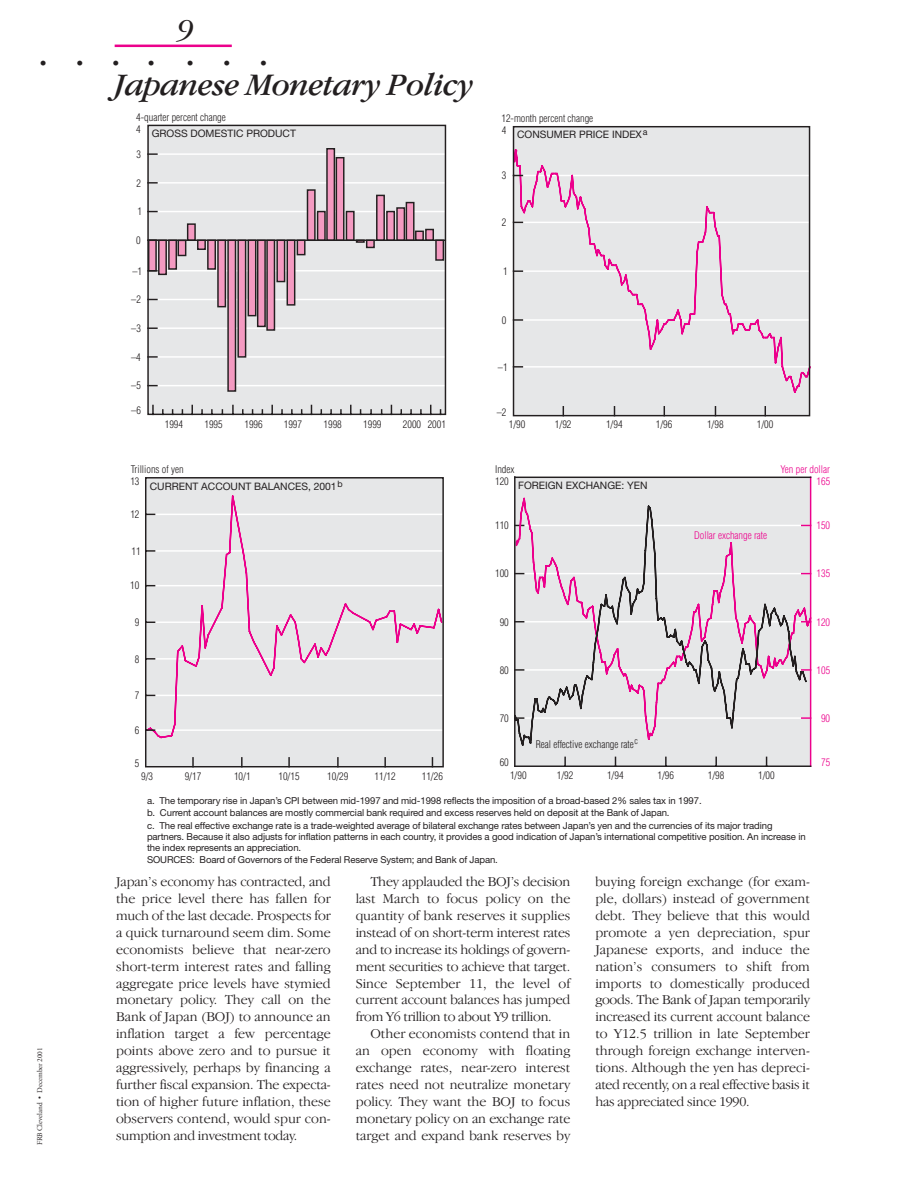
<style>
.page{position:relative;width:918px;height:1188px;background:#fff}
.page>*{position:absolute;margin:0;border:0;box-sizing:border-box;transform-origin:0 0}
.t1{font:italic 32.4px "Garamond IT Cby BT";letter-spacing:-.02em;color:#231f20}
.t2{font:italic 29.4px "Garamond IT Cby BT";color:#231f20}
.t3{font:17.7px "Adobe Garamond";color:#231f20}
.t4{font:300 13.95px/17px "Garamond IT Cby BT";letter-spacing:-.02em;color:#231f20;text-align:justify}
.t5{font:300 condensed 10.35px "Helvetica";color:#231f20}
.t6{font:10.35px "Helvetica Neue";color:#231f20}
.t7{font:300 condensed 10.35px "Helvetica";color:#ec008c}
.t8{font:9.6px/12.5px "Helvetica Neue";letter-spacing:-.01em;color:#231f20}
.t9{font:7.35px "Adobe Garamond";letter-spacing:-.005em;color:#231f20}
</style>
<div class="page">
<hr style="left:115px;top:45px;width:117px;height:2px;background:#ec008c">
<svg style="left:512px;top:126px;width:299px;height:291px;background:#e2dde2"></svg>
<svg style="left:145px;top:477px;width:299px;height:291px;background:#e2dee2"></svg>
<svg style="left:147px;top:124px;width:300px;height:292px;background:#d9d1d6"></svg>
<div style="left:515px;top:477px;width:296px;height:289px;background:#e6e7e8"></div>
<hr style="left:810px;top:477px;width:1px;height:289px;background:#ec008c">
<hr style="left:515px;top:766px;width:296px;height:1px;background:#231f20">
<svg style="left:564px;top:757px;width:2px;height:9px"></svg>
<svg style="left:665px;top:757px;width:2px;height:9px"></svg>
<svg style="left:715px;top:757px;width:2px;height:9px"></svg>
<svg style="left:522px;top:497px;width:290px;height:244px"></svg>
<svg style="left:516px;top:504px;width:292px;height:242px"></svg>
<hr style="left:514px;top:477px;width:2px;height:289px;background:#231f20">
<hr style="left:515px;top:477px;width:296px;height:1px;background:#231f20">
<h2 class="t2" style="left:178px;top:18px;width:17px">9</h2>
<p class="t3" style="left:40px;top:56px;width:45px">• •</p>
<p class="t3" style="left:112px;top:56px;width:44px">• •</p>
<p class="t3" style="left:187px;top:56px;width:45px">• •</p>
<p class="t3" style="left:260px;top:56px;width:8px">•</p>
<h1 class="t1" style="left:115px;top:72px;width:360px">Japanese Monetary Policy</h1>
<p class="t5" style="left:136px;top:113px;width:91px">4-quarter percent change</p>
<p class="t5" style="left:136px;top:125px;width:6px">4</p>
<p class="t5" style="left:136px;top:150px;width:6px">3</p>
<p class="t5" style="left:136px;top:179px;width:6px">2</p>
<p class="t5" style="left:138px;top:208px;width:6px">1</p>
<p class="t5" style="left:136px;top:236px;width:6px">0</p>
<p class="t5" style="left:132px;top:267px;width:11px">–1</p>
<p class="t5" style="left:131px;top:295px;width:11px">–2</p>
<p class="t5" style="left:131px;top:324px;width:11px">–3</p>
<p class="t5" style="left:131px;top:353px;width:11px">–4</p>
<p class="t5" style="left:131px;top:382px;width:11px">–5</p>
<p class="t5" style="left:131px;top:406px;width:11px">–6</p>
<p class="t6" style="left:152px;top:130px;width:146px">GROSS DOMESTIC PRODUCT</p>
<p class="t5" style="left:165px;top:420px;width:20px">1994</p>
<p class="t5" style="left:205px;top:420px;width:20px">1995</p>
<p class="t5" style="left:245px;top:420px;width:20px">1996</p>
<p class="t5" style="left:284px;top:420px;width:20px">1997</p>
<p class="t5" style="left:324px;top:420px;width:20px">1998</p>
<p class="t5" style="left:363px;top:420px;width:20px">1999</p>
<p class="t5" style="left:403px;top:420px;width:45px">2000 2001</p>
<p class="t5" style="left:131px;top:465px;width:54px">Trillions of yen</p>
<p class="t5" style="left:130px;top:478px;width:11px">13</p>
<p class="t5" style="left:130px;top:510px;width:11px">12</p>
<p class="t6" style="left:150px;top:483px;width:194px">CURRENT ACCOUNT BALANCES, 2001<sup>b</sup></p>
<p class="t5" style="left:132px;top:547px;width:11px">11</p>
<p class="t5" style="left:130px;top:582px;width:11px">10</p>
<p class="t5" style="left:135px;top:618px;width:6px">9</p>
<p class="t5" style="left:135px;top:655px;width:6px">8</p>
<p class="t5" style="left:135px;top:691px;width:6px">7</p>
<p class="t5" style="left:135px;top:726px;width:6px">6</p>
<p class="t5" style="left:135px;top:759px;width:6px">5</p>
<p class="t5" style="left:141px;top:772px;width:13px">9/3</p>
<p class="t5" style="left:185px;top:772px;width:18px">9/17</p>
<p class="t5" style="left:234px;top:772px;width:18px">10/1</p>
<p class="t5" style="left:278px;top:772px;width:23px">10/15</p>
<p class="t5" style="left:327px;top:772px;width:23px">10/29</p>
<p class="t5" style="left:375px;top:772px;width:23px">11/12</p>
<p class="t5" style="left:422px;top:772px;width:23px">11/26</p>
<p class="t5" style="left:501px;top:114px;width:93px">12-month percent change</p>
<p class="t5" style="left:502px;top:127px;width:6px">4</p>
<p class="t6" style="left:517px;top:131px;width:132px">CONSUMER PRICE INDEX<sup>a</sup></p>
<p class="t5" style="left:502px;top:172px;width:6px">3</p>
<p class="t5" style="left:502px;top:218px;width:6px">2</p>
<p class="t5" style="left:503px;top:267px;width:6px">1</p>
<p class="t5" style="left:502px;top:316px;width:6px">0</p>
<p class="t5" style="left:498px;top:363px;width:11px">–1</p>
<p class="t5" style="left:497px;top:408px;width:11px">–2</p>
<p class="t5" style="left:509px;top:421px;width:18px">1/90</p>
<p class="t5" style="left:555px;top:421px;width:18px">1/92</p>
<p class="t5" style="left:606px;top:421px;width:18px">1/94</p>
<p class="t5" style="left:656px;top:421px;width:18px">1/96</p>
<p class="t5" style="left:707px;top:421px;width:18px">1/98</p>
<p class="t5" style="left:757px;top:421px;width:18px">1/00</p>
<p class="t5" style="left:495px;top:465px;width:21px">Index</p>
<p class="t7" style="left:780px;top:465px;width:51px">Yen per dollar</p>
<p class="t5" style="left:495px;top:477px;width:15px">120</p>
<p class="t6" style="left:518px;top:482px;width:131px">FOREIGN EXCHANGE: YEN</p>
<p class="t7" style="left:817px;top:477px;width:15px">165</p>
<p class="t5" style="left:495px;top:521px;width:15px">110</p>
<p class="t7" style="left:694px;top:531px;width:75px">Dollar exchange rate</p>
<p class="t7" style="left:816px;top:521px;width:15px">150</p>
<p class="t5" style="left:495px;top:570px;width:15px">100</p>
<p class="t7" style="left:817px;top:570px;width:15px">135</p>
<p class="t5" style="left:500px;top:618px;width:11px">90</p>
<p class="t7" style="left:816px;top:618px;width:15px">120</p>
<p class="t5" style="left:500px;top:666px;width:11px">80</p>
<p class="t7" style="left:817px;top:666px;width:15px">105</p>
<p class="t5" style="left:500px;top:714px;width:11px">70</p>
<p class="t7" style="left:821px;top:714px;width:11px">90</p>
<p class="t5" style="left:536px;top:740px;width:104px">Real effective exchange rate<sup>c</sup></p>
<p class="t5" style="left:500px;top:758px;width:11px">60</p>
<p class="t7" style="left:821px;top:758px;width:11px">75</p>
<p class="t5" style="left:510px;top:771px;width:18px">1/90</p>
<p class="t5" style="left:557px;top:771px;width:18px">1/92</p>
<p class="t5" style="left:607px;top:771px;width:18px">1/94</p>
<p class="t5" style="left:657px;top:771px;width:18px">1/96</p>
<p class="t5" style="left:708px;top:771px;width:18px">1/98</p>
<p class="t5" style="left:758px;top:771px;width:18px">1/00</p>
<p class="t9" style="left:37px;top:1145px;width:100px;rotate:-90deg">FRB Cleveland • December 2001</p>
<p class="t8" style="left:147px;top:795px;width:627px">a. The temporary rise in Japan’s CPI between mid-1997 and mid-1998 reflects the imposition of a broad-based 2% sales tax in 1997.<br>b. Current account balances are mostly commercial bank required and excess reserves held on deposit at the Bank of Japan.<br>c. The real effective exchange rate is a trade-weighted average of bilateral exchange rates between Japan’s yen and the currencies of its major trading</p>
<p class="t8" style="left:147px;top:832px;width:660px;line-height:10.9px">partners. Because it also adjusts for inflation patterns in each country, it provides a good indication of Japan’s international competitive position. An increase in the index represents an appreciation.</p>
<p class="t8" style="left:147px;top:855px;width:352px">SOURCES: Board of Governors of the Federal Reserve System; and Bank of Japan.</p>
<p class="t4" style="left:116px;top:874px;width:216px">Japan’s economy has contracted, and the price level there has fallen for much of the last decade. Prospects for a quick turnaround seem dim. Some economists believe that near-zero short-term interest rates and falling aggregate price levels have stymied monetary policy. They call on the Bank of Japan (BOJ) to announce an inflation target a few percentage points above zero and to pursue it aggressively, perhaps by financing a further fiscal expansion. The expecta&shy;tion of higher future inflation, these observers contend, would spur con&shy;sumption and investment today.</p>
<p class="t4" style="left:356px;top:874px;width:216px;text-indent:15px">They applauded the BOJ’s decision last March to focus policy on the quantity of bank reserves it supplies instead of on short-term interest rates and to increase its holdings of govern&shy;ment securities to achieve that target.<br>Since September 11, the level of current account balances has jumped from Y6 trillion to about Y9 trillion.</p>
<p class="t4" style="left:595px;top:874px;width:216px">buying foreign exchange (for exam&shy;ple, dollars) instead of government debt. They believe that this would promote a yen depreciation, spur Japanese exports, and induce the nation’s consumers to shift from imports to domestically produced goods. The Bank of Japan temporarily increased its current account balance to Y12.5 trillion in late September through foreign exchange interven&shy;tions. Although the yen has depreci&shy;ated recently, on a real effective basis it has appreciated since 1990.</p>
<p class="t4" style="left:356px;top:1027px;width:216px;text-indent:15px">Other economists contend that in an open economy with floating exchange rates, near-zero interest rates need not neutralize monetary policy. They want the BOJ to focus monetary policy on an exchange rate target and expand bank reserves by</p>
</div>
